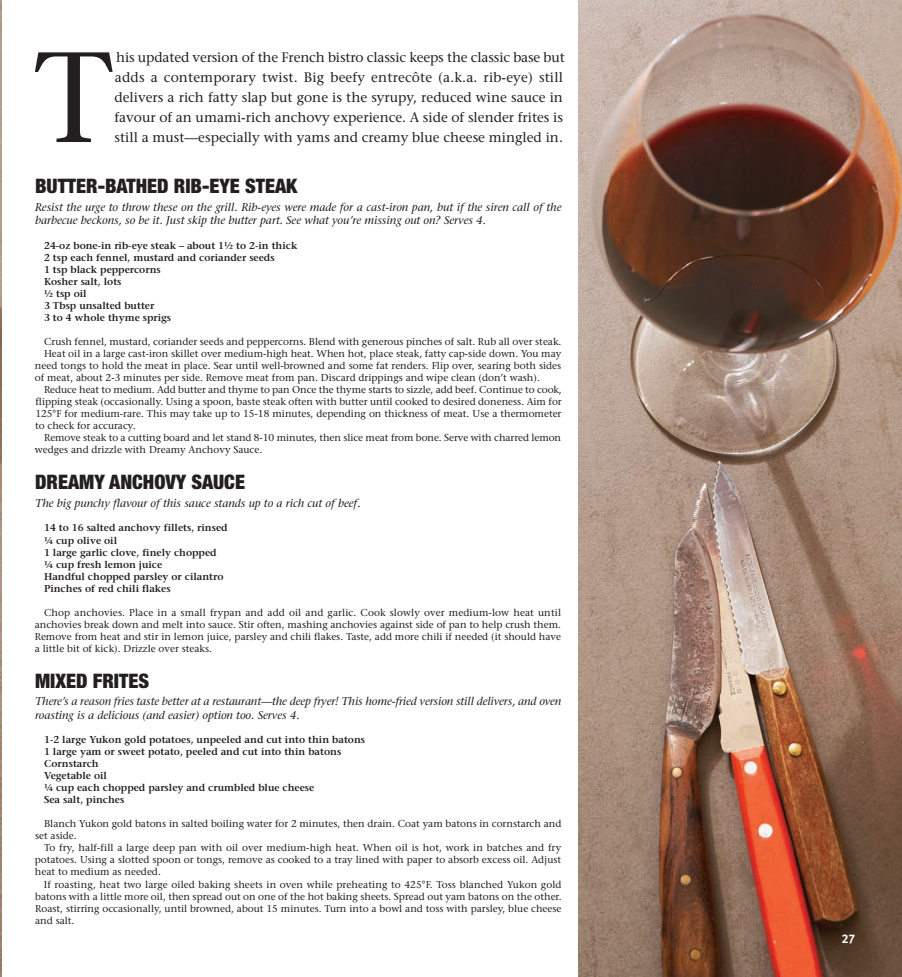
<style>
.page{position:relative;width:902px;height:977px;background:#fff}
.page>*{position:absolute;margin:0;border:0;box-sizing:border-box;transform-origin:0 0}
.t1{font:128px "Stone Serif";color:#231f20}
.t2{font:900 condensed 20px "Helvetica Neue";color:#231f20}
.t3{font:13.75px/20px "Stone Serif";color:#231f20}
.t4{font:12.5px "Meta Plus Bold Caps";color:#fff}
.t5{font:italic 11.25px/13.5px "Stone Serif";color:#231f20}
.t6{font:10px/12px "Stone Serif";color:#231f20;text-align:justify}
.t7{font:600 10px/12px "Stone Serif";color:#231f20}
</style>
<div class="page">
<img style="left:0;top:4px;width:2px;height:972px">
<img style="left:578px;top:0;width:324px;height:977px">
<h1 class="t1" style="left:35px;top:48px;width:80px">T</h1>
<p class="t3" style="left:114px;top:49px;width:452px">his updated version of the French bistro classic keeps the classic base but adds a contemporary twist. Big beefy entrecôte (a.k.a. rib-eye) still delivers a rich fatty slap but gone is the syrupy, reduced wine sauce in favour of an umami-rich anchovy experience. A side of slender frites is still a must—especially with yams and creamy blue cheese mingled in.</p>
<h2 class="t2" style="left:35px;top:169px;width:264px">BUTTER-BATHED RIB-EYE STEAK</h2>
<p class="t5" style="left:35px;top:201px;width:528px">Resist the urge to throw these on the grill. Rib-eyes were made for a cast-iron pan, but if the siren call of the barbecue beckons, so be it. Just skip the butter part. See what you’re missing out on? Serves 4.</p>
<p class="t7" style="left:44px;top:240px;width:255px">24-oz bone-in rib-eye steak – about 1½ to 2-in thick<br>2 tsp each fennel, mustard and coriander seeds<br>1 tsp black peppercorns<br>Kosher salt, lots<br>½ tsp oil<br>3 Tbsp unsalted butter<br>3 to 4 whole thyme sprigs</p>
<p class="t6" style="left:44px;top:336px;width:519px">Crush fennel, mustard, coriander seeds and peppercorns. Blend with generous pinches of salt. Rub all over steak.</p>
<p class="t6" style="left:44px;top:348px;width:519px">Heat oil in a large cast-iron skillet over medium-high heat. When hot, place steak, fatty cap-side down. You may</p>
<p class="t6" style="left:35px;top:360px;width:528px">need tongs to hold the meat in place. Sear until well-browned and some fat renders. Flip over, searing both sides</p>
<p class="t6" style="left:35px;top:372px;width:506px">of meat, about 2-3 minutes per side. Remove meat from pan. Discard drippings and wipe clean (don’t wash).</p>
<p class="t6" style="left:44px;top:384px;width:519px">Reduce heat to medium. Add butter and thyme to pan Once the thyme starts to sizzle, add beef. Continue to cook,</p>
<p class="t6" style="left:35px;top:396px;width:528px">flipping steak (occasionally. Using a spoon, baste steak often with butter until cooked to desired doneness. Aim for</p>
<p class="t6" style="left:35px;top:408px;width:527px">125°F for medium-rare. This may take up to 15-18 minutes, depending on thickness of meat. Use a thermometer</p>
<p class="t6" style="left:35px;top:420px;width:102px">to check for accuracy.</p>
<p class="t6" style="left:44px;top:432px;width:518px">Remove steak to a cutting board and let stand 8-10 minutes, then slice meat from bone. Serve with charred lemon</p>
<p class="t6" style="left:35px;top:444px;width:229px">wedges and drizzle with Dreamy Anchovy Sauce.</p>
<h2 class="t2" style="left:35px;top:465px;width:211px">DREAMY ANCHOVY SAUCE</h2>
<p class="t5" style="left:35px;top:497px;width:327px">The big punchy flavour of this sauce stands up to a rich cut of beef.</p>
<p class="t7" style="left:44px;top:523px;width:185px">14 to 16 salted anchovy fillets, rinsed ¼ cup olive oil<br>1 large garlic clove, finely chopped ¼ cup fresh lemon juice<br>Handful chopped parsley or cilantro<br>Pinches of red chili flakes</p>
<p class="t6" style="left:35px;top:607px;width:528px;text-indent:9px">Chop anchovies. Place in a small frypan and add oil and garlic. Cook slowly over medium-low heat until anchovies break down and melt into sauce. Stir often, mashing anchovies against side of pan to help crush them.<br>Remove from heat and stir in lemon juice, parsley and chili flakes. Taste, add more chili if needed (it should have a little bit of kick). Drizzle over steaks.</p>
<h2 class="t2" style="left:35px;top:664px;width:116px">MIXED FRITES</h2>
<p class="t5" style="left:35px;top:696px;width:528px">There’s a reason fries taste better at a restaurant—the deep fryer! This home-fried version still delivers, and oven roasting is a delicious (and easier) option too. Serves 4.</p>
<p class="t7" style="left:44px;top:735px;width:323px">1-2 large Yukon gold potatoes, unpeeled and cut into thin batons 1 large yam or sweet potato, peeled and cut into thin batons Cornstarch<br>Vegetable oil<br>¼ cup each chopped parsley and crumbled blue cheese<br>Sea salt, pinches</p>
<p class="t6" style="left:35px;top:819px;width:528px;text-indent:9px">Blanch Yukon gold batons in salted boiling water for 2 minutes, then drain. Coat yam batons in cornstarch and set aside.</p>
<p class="t6" style="left:35px;top:843px;width:528px;text-indent:9px">To fry, half-fill a large deep pan with oil over medium-high heat. When oil is hot, work in batches and fry potatoes. Using a slotted spoon or tongs, remove as cooked to a tray lined with paper to absorb excess oil. Adjust heat to medium as needed.</p>
<p class="t6" style="left:35px;top:879px;width:528px;text-indent:9px">If roasting, heat two large oiled baking sheets in oven while preheating to 425°F. Toss blanched Yukon gold batons with a little more oil, then spread out on one of the hot baking sheets. Spread out yam batons on the other.<br>Roast, stirring occasionally, until browned, about 15 minutes. Turn into a bowl and toss with parsley, blue cheese and salt.</p>
<p class="t4" style="left:842px;top:931px;width:15px">27</p>
</div>
